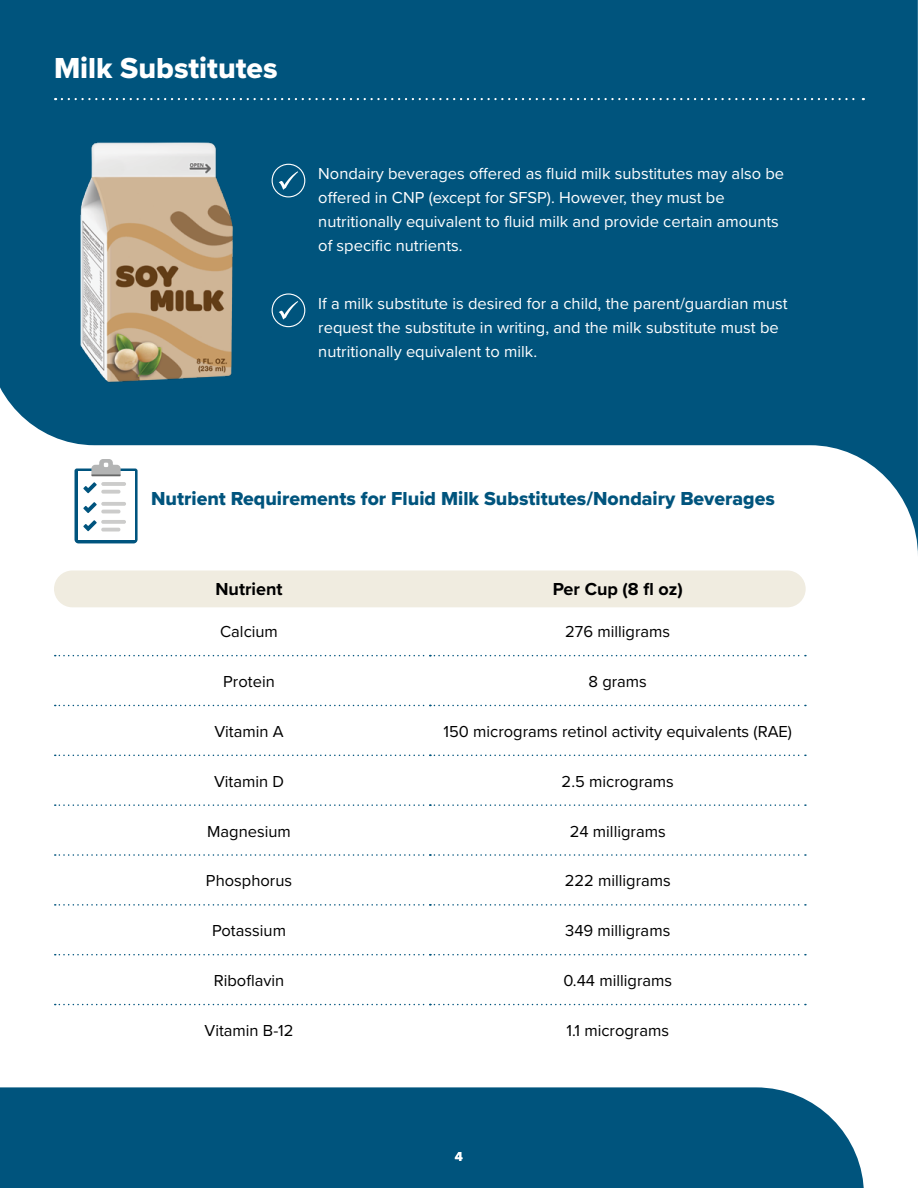
<style>
.page{position:relative;width:918px;height:1188px;background:#fff}
.page>*{position:absolute;margin:0;border:0;box-sizing:border-box;transform-origin:0 0}
.t1{font:30px "Proxima Nova Extrabld";color:#fff}
.t2{font:19.5px "Proxima Nova Extrabld";color:#00547d}
.t3{font:700 18px "Proxima Nova";color:#000}
.t4{font:16.5px/24px "Proxima Nova";color:#fff}
.t5{font:16.5px "Proxima Nova";color:#000}
.t6{font:700 13.5px "Proxima Nova";color:#fff}
</style>
<div class="page">
<svg style="left:0;top:0;width:918px;height:555px;fill:#00547d"></svg>
<div style="left:54px;top:570px;width:752px;height:37px;background:#f0ece0;border-radius:18px"></div>
<svg style="left:62px;top:98px;width:802px;height:2px;background:#44819f"></svg>
<svg style="left:55px;top:655px;width:751px;height:1px"></svg>
<svg style="left:55px;top:705px;width:751px;height:1px"></svg>
<svg style="left:55px;top:755px;width:751px;height:1px"></svg>
<svg style="left:55px;top:804px;width:751px;height:2px"></svg>
<svg style="left:55px;top:854px;width:751px;height:2px"></svg>
<svg style="left:55px;top:904px;width:751px;height:2px"></svg>
<svg style="left:55px;top:954px;width:751px;height:1px"></svg>
<svg style="left:55px;top:1004px;width:751px;height:1px"></svg>
<div style="left:0;top:1087px;width:864px;height:101px;background:#00547d"></div>
<div style="left:272px;top:164px;width:33px;height:33px;border:1px solid #fff;border-radius:50%"></div>
<svg style="left:279px;top:171px;width:19px;height:19px"></svg>
<div style="left:272px;top:293px;width:33px;height:34px;border:1px solid #fff;border-radius:50%"></div>
<svg style="left:279px;top:301px;width:19px;height:19px"></svg>
<img style="left:54px;top:135px;width:194px;height:261px">
<svg style="left:75px;top:459px;width:63px;height:84px"></svg>
<hr style="left:101px;top:482px;width:25px;height:4px;background:#cccccb;border-radius:2px">
<svg style="left:101px;top:490px;width:19px;height:4px"></svg>
<hr style="left:101px;top:520px;width:25px;height:4px;background:#cccccb;border-radius:2px">
<svg style="left:101px;top:528px;width:19px;height:4px"></svg>
<h2 class="t1" style="left:54px;top:45px;width:225px">Milk Substitutes</h2>
<p class="t4" style="left:318px;top:161px;width:467px">Nondairy beverages offered as fluid milk substitutes may also be offered in CNP (except for SFSP). However, they must be nutritionally equivalent to fluid milk and provide certain amounts of specific nutrients.</p>
<p class="t4" style="left:318px;top:291px;width:471px">If a milk substitute is desired for a child, the parent/guardian must request the substitute in writing, and the milk substitute must be nutritionally equivalent to milk.</p>
<h3 class="t2" style="left:151px;top:484px;width:625px">Nutrient Requirements for Fluid Milk Substitutes/Nondairy Beverages</h3>
<p class="t3" style="left:215px;top:575px;width:69px">Nutrient</p>
<p class="t3" style="left:553px;top:575px;width:132px">Per Cup (8 fl oz)</p>
<p class="t5" style="left:220px;top:619px;width:59px">Calcium</p>
<p class="t5" style="left:565px;top:619px;width:107px">276 milligrams</p>
<p class="t5" style="left:223px;top:669px;width:53px">Protein</p>
<p class="t5" style="left:589px;top:669px;width:60px">8 grams</p>
<p class="t5" style="left:214px;top:719px;width:71px">Vitamin A</p>
<p class="t5" style="left:444px;top:719px;width:350px">150 micrograms retinol activity equivalents (RAE)</p>
<p class="t5" style="left:214px;top:769px;width:72px">Vitamin D</p>
<p class="t5" style="left:562px;top:769px;width:114px">2.5 micrograms</p>
<p class="t5" style="left:207px;top:819px;width:85px">Magnesium</p>
<p class="t5" style="left:570px;top:819px;width:97px">24 milligrams</p>
<p class="t5" style="left:206px;top:869px;width:88px">Phosphorus</p>
<p class="t5" style="left:565px;top:869px;width:108px">222 milligrams</p>
<p class="t5" style="left:212px;top:919px;width:75px">Potassium</p>
<p class="t5" style="left:565px;top:919px;width:107px">349 milligrams</p>
<p class="t5" style="left:214px;top:968px;width:72px">Riboflavin</p>
<p class="t5" style="left:563px;top:968px;width:110px">0.44 milligrams</p>
<p class="t5" style="left:204px;top:1018px;width:91px">Vitamin B-12</p>
<p class="t5" style="left:566px;top:1018px;width:104px">1.1 micrograms</p>
<p class="t6" style="left:455px;top:1146px;width:10px">4</p>
</div>
